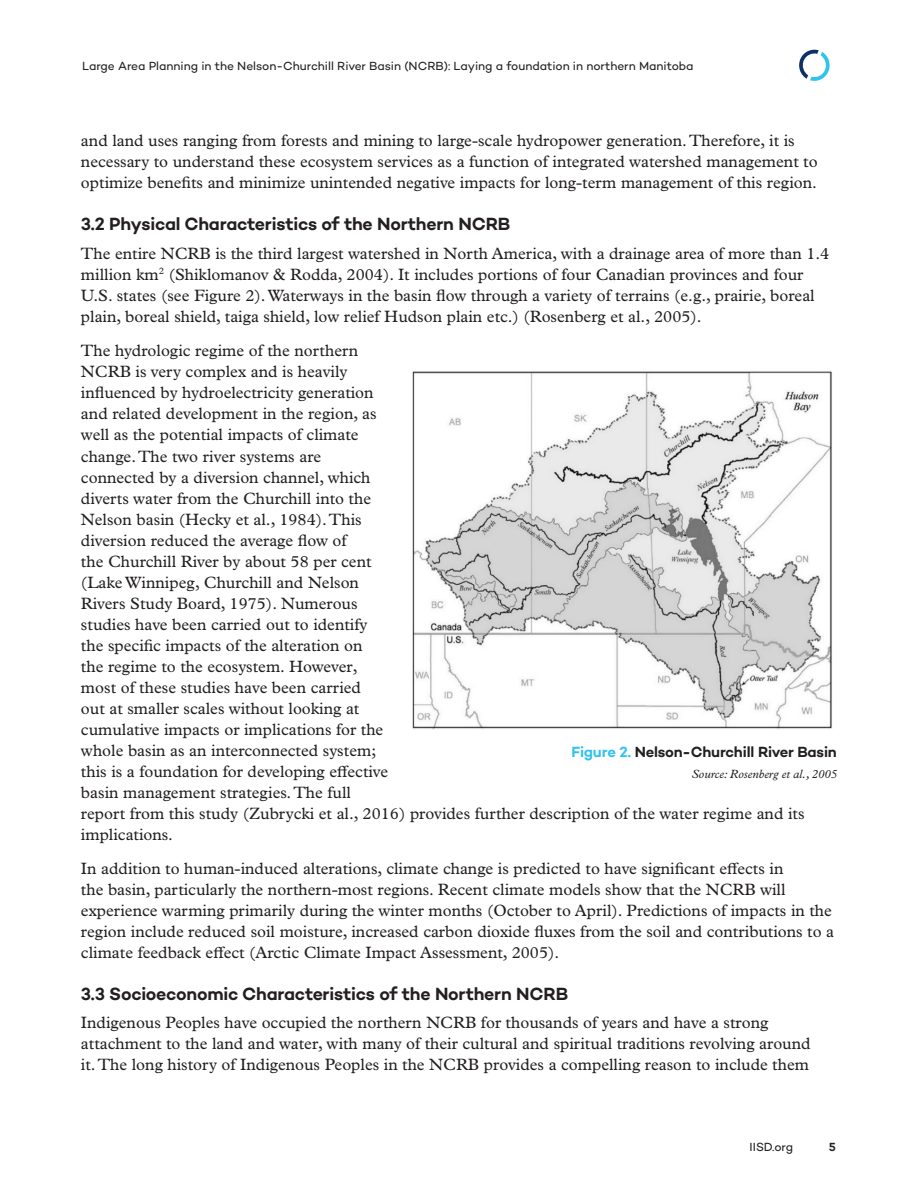
<style>
.page{position:relative;width:918px;height:1188px;background:#fff}
.page>*{position:absolute;margin:0;border:0;box-sizing:border-box;transform-origin:0 0}
.Heading_2{font:600 18px "Campton";letter-spacing:-.015em;color:#231f20}
.Body_Copy{font:16.5px/21px "Plantin MT Pro";color:#231f20}
.figure_name{font:600 15px "Campton";letter-spacing:-.01em;color:#231f20}
.t1{font:12px "Campton";letter-spacing:-.005em;color:#231f20}
.source{font:italic 12px "Plantin MT Pro";color:#231f20}
.t2{font:600 12px "Campton";color:#231f20}
.s1{color:#2fc3ed}
</style>
<div class="page">
<svg style="left:799px;top:49px;width:31px;height:32px"></svg>
<img style="left:413px;top:371px;width:419px;height:359px">
<p class="t1" style="left:82px;top:58px;width:613px">Large Area Planning in the Nelson-Churchill River Basin (NCRB): Laying a foundation in northern Manitoba</p>
<p class="Body_Copy" style="left:81px;top:131px;width:738px">and land uses ranging from forests and mining to large-scale hydropower generation. Therefore, it is necessary to understand these ecosystem services as a function of integrated watershed management to optimize benefits and minimize unintended negative impacts for long-term management of this region.</p>
<p class="Heading_2" style="left:81px;top:213px;width:431px">3.2 Physical Characteristics of the Northern NCRB</p>
<p class="Body_Copy" style="left:81px;top:243px;width:750px">The entire NCRB is the third largest watershed in North America, with a drainage area of more than 1.4 million km<sup>2</sup> (Shiklomanov &amp; Rodda, 2004). It includes portions of four Canadian provinces and four U.S. states (see Figure 2). Waterways in the basin flow through a variety of terrains (e.g., prairie, boreal plain, boreal shield, taiga shield, low relief Hudson plain etc.) (Rosenberg et al., 2005).</p>
<p class="Body_Copy" style="left:81px;top:341px;width:725px">The hydrologic regime of the northern<br>NCRB is very complex and is heavily<br>influenced by hydroelectricity generation<br>and related development in the region, as<br>well as the potential impacts of climate<br>change. The two river systems are<br>connected by a diversion channel, which<br>diverts water from the Churchill into the<br>Nelson basin (Hecky et al., 1984). This<br>diversion reduced the average flow of<br>the Churchill River by about 58 per cent<br>(Lake Winnipeg, Churchill and Nelson<br>Rivers Study Board, 1975). Numerous<br>studies have been carried out to identify<br>the specific impacts of the alteration on<br>the regime to the ecosystem. However,<br>most of these studies have been carried<br>out at smaller scales without looking at<br>cumulative impacts or implications for the<br>whole basin as an interconnected system;<br>this is a foundation for developing effective<br>basin management strategies. The full<br>report from this study (Zubrycki et al., 2016) provides further description of the water regime and its implications.</p>
<p class="Body_Copy" style="left:81px;top:858px;width:755px">In addition to human-induced alterations, climate change is predicted to have significant effects in<br>the basin, particularly the northern-most regions. Recent climate models show that the NCRB will experience warming primarily during the winter months (October to April). Predictions of impacts in the region include reduced soil moisture, increased carbon dioxide fluxes from the soil and contributions to a climate feedback effect (Arctic Climate Impact Assessment, 2005).</p>
<p class="Heading_2" style="left:81px;top:982px;width:489px">3.3 Socioeconomic Characteristics of the Northern NCRB</p>
<p class="Body_Copy" style="left:81px;top:1013px;width:731px">Indigenous Peoples have occupied the northern NCRB for thousands of years and have a strong attachment to the land and water, with many of their cultural and spiritual traditions revolving around it. The long history of Indigenous Peoples in the NCRB provides a compelling reason to include them</p>
<p class="figure_name" style="left:571px;top:743px;width:267px"><span class="s1">Figure 2.</span> Nelson-Churchill River Basin</p>
<p class="source" style="left:692px;top:767px;width:147px">Source: Rosenberg et al., 2005</p>
<p class="t1" style="left:750px;top:1139px;width:45px">IISD.org</p>
<p class="t2" style="left:829px;top:1139px;width:9px">5</p>
</div>
